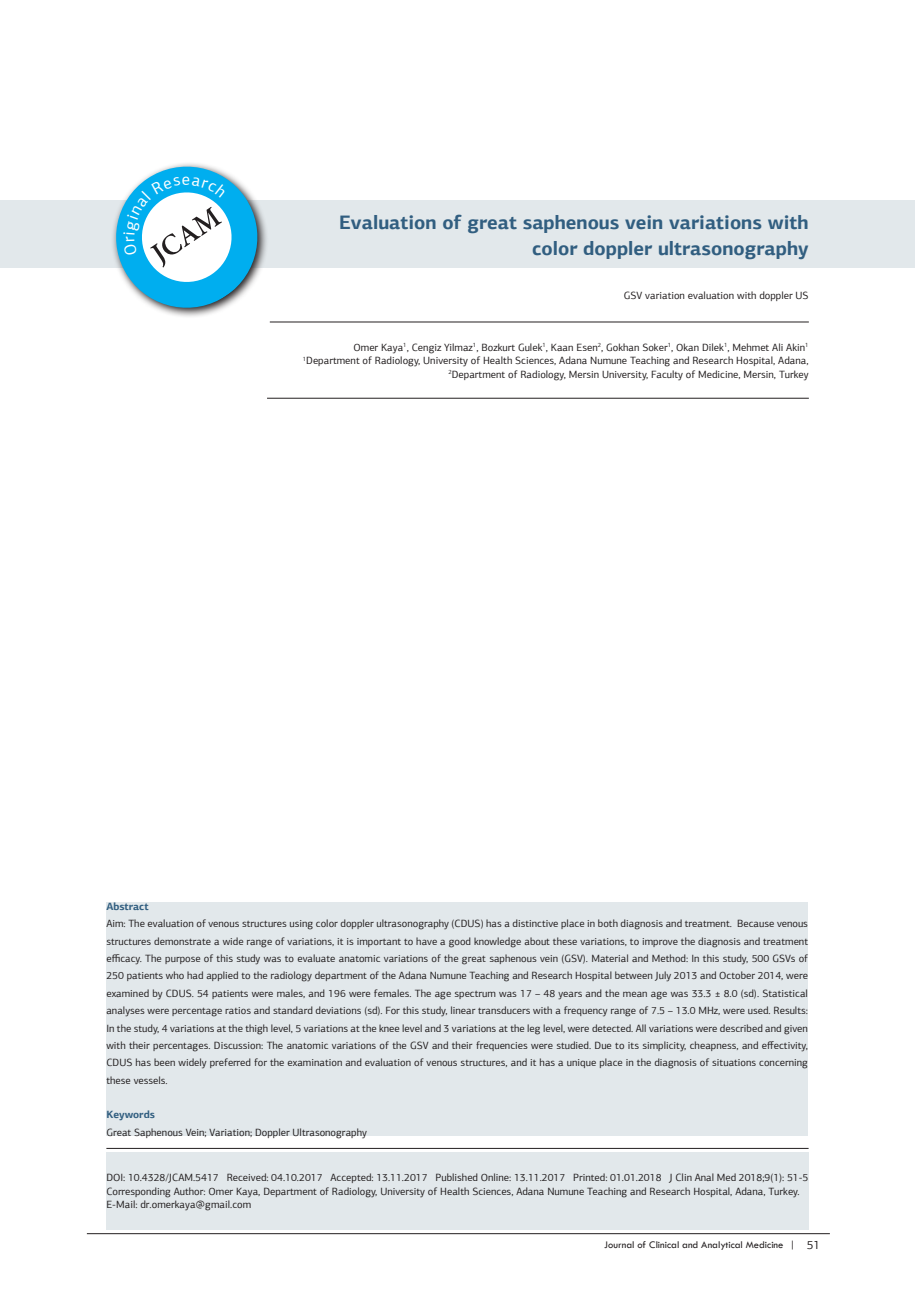
<style>
.page{position:relative;width:915px;height:1306px;background:#fff}
.page>*{position:absolute;margin:0;border:0;box-sizing:border-box;transform-origin:0 0}
.t1{font:700 19.5px/25.5px "PF Agora Sans Pro";color:#315e80;text-align:right}
.t2{font:10.5px/17.4px "PF Agora Sans Pro";color:#231f20}
.t3{font:10.5px "Tw Cen";color:#231f20}
.s1{font-weight:700;color:#315e80}
.s2{font-family:"PF Agora Sans Pro";font-size:12px}
</style>
<div class="page">
<div style="left:0;top:200px;width:914px;height:68px;background:#e2e8eb"></div>
<hr style="left:106px;top:1148px;width:702px;height:1px;background:#231f20">
<hr style="left:270px;top:322px;width:538px;height:1px;background:#231f20">
<hr style="left:267px;top:398px;width:541px;height:1px;background:#231f20">
<div style="left:106px;top:1151px;width:702px;height:78px;background:#e2e8eb"></div>
<div style="left:106px;top:901px;width:701px;height:234px;background:#e2e8eb"></div>
<hr style="left:87px;top:1233px;width:742px;height:1px;background:#231f20">
<svg style="left:113px;top:163px;width:154px;height:154px"></svg>
<p class="t1" style="left:339px;top:210px;width:471px">Evaluation of great saphenous vein variations with color doppler ultrasonography</p>
<p class="t2" style="left:623px;top:286px;width:186px">GSV variation evaluation with doppler US</p>
<p class="t2" style="left:303px;top:340px;width:507px;line-height:13.5px;text-align:right">Omer Kaya<sup>1</sup>, Cengiz Yilmaz<sup>1</sup>, Bozkurt Gulek<sup>1</sup>, Kaan Esen<sup>2</sup>, Gokhan Soker<sup>1</sup>, Okan Dilek<sup>1</sup>, Mehmet Ali Akin<sup>1<br>1</sup>Department of Radiology, University of Health Sciences, Adana Numune Teaching and Research Hospital, Adana,<br><sup>2</sup>Department of Radiology, Mersin University, Faculty of Medicine, Mersin, Turkey</p>
<p class="t2" style="left:106px;top:897px;width:703px"><span class="s1">Abstract<br></span>Aim: The evaluation of venous structures using color doppler ultrasonography (CDUS) has a distinctive place in both diagnosis and treatment. Because venous structures demonstrate a wide range of variations, it is important to have a good knowledge about these variations, to improve the diagnosis and treatment efficacy. The purpose of this study was to evaluate anatomic variations of the great saphenous vein (GSV). Material and Method: In this study, 500 GSVs of 250 patients who had applied to the radiology department of the Adana Numune Teaching and Research Hospital between July 2013 and October 2014, were examined by CDUS. 54 patients were males, and 196 were females. The age spectrum was 17 – 48 years and the mean age was 33.3 ± 8.0 (sd). Statistical analyses were percentage ratios and standard deviations (sd). For this study, linear transducers with a frequency range of 7.5 – 13.0 MHz, were used. Results:<br>In the study, 4 variations at the thigh level, 5 variations at the knee level and 3 variations at the leg level, were detected. All variations were described and given with their percentages. Discussion: The anatomic variations of the GSV and their frequencies were studied. Due to its simplicity, cheapness, and effectivity, CDUS has been widely preferred for the examination and evaluation of venous structures, and it has a unique place in the diagnosis of situations concerning these vessels.</p>
<p class="t2" style="left:106px;top:1106px;width:262px"><span class="s1">Keywords<br></span>Great Saphenous Vein; Variation; Doppler Ultrasonography</p>
<p class="t2" style="left:106px;top:1170px;width:703px;line-height:13.5px">DOI: 10.4328/JCAM.5417 Received: 04.10.2017 Accepted: 13.11.2017 Published Online: 13.11.2017 Printed: 01.01.2018 J Clin Anal Med 2018;9(1): 51-5<br>Corresponding Author: Omer Kaya, Department of Radiology, University of Health Sciences, Adana Numune Teaching and Research Hospital, Adana, Turkey.<br>E-Mail: dr.omerkaya@gmail.com</p>
<p class="t3" style="left:604px;top:1238px;width:217px">Journal of Clinical and Analytical Medicine | <span class="s2">51</span></p>
<p class="t2" style="left:595px;top:1241px;width:197px">Journal of Clinical and Analytical Medicine |</p>
</div>
